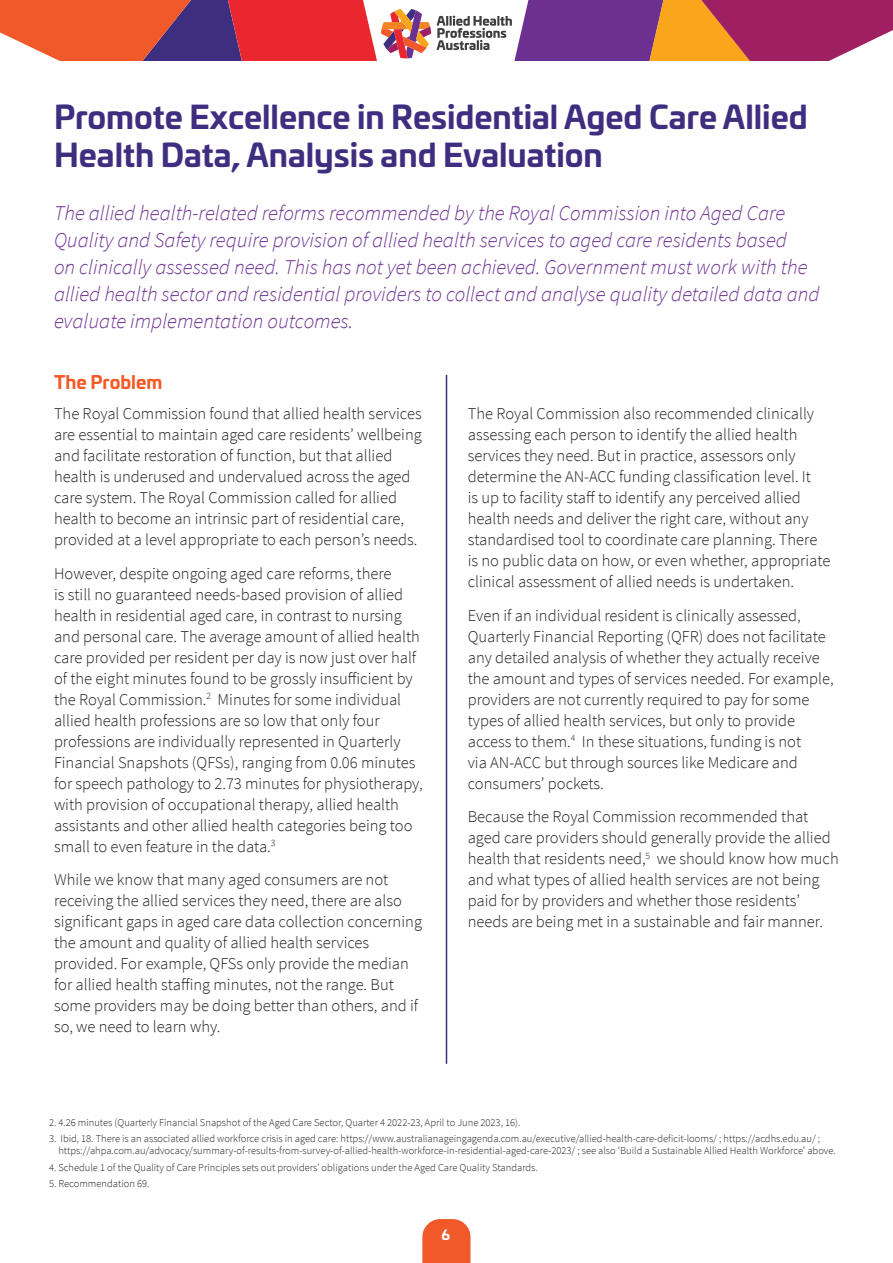
<style>
.page{position:relative;width:893px;height:1263px;background:#fff}
.page>*{position:absolute;margin:0;border:0;box-sizing:border-box;transform-origin:0 0}
.t1{font:700 31.5px/37.8px "Univia Pro";color:#3f2e80}
.t2{font:italic 300 21px/27px "Source Sans Pro";color:#6c3192}
.t3{font:700 18px "Univia Pro";color:#f45a26}
.t4{font:300 16.5px/21px "Source Sans Pro";color:#231f20}
.t5{font:700 13.5px "Univia Pro";color:#fff}
.t6{font:300 10.5px/12px "Source Sans Pro";color:#231f20}
</style>
<div class="page">
<svg style="left:422px;top:1219px;width:48px;height:44px;background:#f16439"></svg>
<svg style="left:0;top:0;width:22px;height:43px"></svg>
<svg style="left:870px;top:0;width:23px;height:41px"></svg>
<svg style="left:22px;top:0;width:848px;height:61px;background:#bc5b69"></svg>
<hr style="left:446px;top:375px;width:1px;height:689px;background:#3f2e80">
<h1 class="t1" style="left:54px;top:96px;width:755px">Promote Excellence in Residential Aged Care Allied<br>Health Data, Analysis and Evaluation</h1>
<p class="t2" style="left:54px;top:199px;width:767px">The allied health-related reforms recommended by the Royal Commission into Aged Care Quality and Safety require provision of allied health services to aged care residents based<br>on clinically assessed need. This has not yet been achieved. Government must work with the allied health sector and residential providers to collect and analyse quality detailed data and evaluate implementation outcomes.</p>
<p class="t3" style="left:54px;top:368px;width:110px">The Problem</p>
<p class="t4" style="left:54px;top:403px;width:369px">The Royal Commission found that allied health services are essential to maintain aged care residents’ wellbeing and facilitate restoration of function, but that allied health is underused and undervalued across the aged care system. The Royal Commission called for allied health to become an intrinsic part of residential care, provided at a level appropriate to each person’s needs.</p>
<p class="t4" style="left:54px;top:563px;width:370px">However, despite ongoing aged care reforms, there<br>is still no guaranteed needs-based provision of allied health in residential aged care, in contrast to nursing and personal care. The average amount of allied health care provided per resident per day is now just over half of the eight minutes found to be grossly insufficient by the Royal Commission.<sup>2</sup> Minutes for some individual allied health professions are so low that only four professions are individually represented in Quarterly Financial Snapshots (QFSs), ranging from 0.06 minutes for speech pathology to 2.73 minutes for physiotherapy, with provision of occupational therapy, allied health assistants and other allied health categories being too small to even feature in the data.<sup>3</sup></p>
<p class="t4" style="left:54px;top:869px;width:369px">While we know that many aged consumers are not receiving the allied services they need, there are also significant gaps in aged care data collection concerning the amount and quality of allied health services provided. For example, QFSs only provide the median for allied health staffing minutes, not the range. But some providers may be doing better than others, and if so, we need to learn why.</p>
<p class="t4" style="left:468px;top:403px;width:364px">The Royal Commission also recommended clinically assessing each person to identify the allied health services they need. But in practice, assessors only determine the AN-ACC funding classification level. It<br>is up to facility staff to identify any perceived allied health needs and deliver the right care, without any standardised tool to coordinate care planning. There is no public data on how, or even whether, appropriate clinical assessment of allied needs is undertaken.</p>
<p class="t4" style="left:468px;top:605px;width:367px">Even if an individual resident is clinically assessed, Quarterly Financial Reporting (QFR) does not facilitate any detailed analysis of whether they actually receive the amount and types of services needed. For example, providers are not currently required to pay for some types of allied health services, but only to provide access to them.<sup>4</sup> In these situations, funding is not<br>via AN-ACC but through sources like Medicare and consumers’ pockets.</p>
<p class="t4" style="left:468px;top:806px;width:372px">Because the Royal Commission recommended that aged care providers should generally provide the allied health that residents need,<sup>5</sup> we should know how much and what types of allied health services are not being paid for by providers and whether those residents’ needs are being met in a sustainable and fair manner.</p>
<p class="t6" style="left:49px;top:1116px;width:473px">2. 4.26 minutes (Quarterly Financial Snapshot of the Aged Care Sector, Quarter 4 2022-23, April to June 2023, 16).</p>
<p class="t6" style="left:58px;top:1133px;width:779px;text-indent:-9px">3. Ibid, 18. There is an associated allied workforce crisis in aged care: https://www.australianageingagenda.com.au/executive/allied-health-care-deficit-looms/ ; https://acdhs.edu.au/ ; https://ahpa.com.au/advocacy/summary-of-results-from-survey-of-allied-health-workforce-in-residential-aged-care-2023/ ; see also ‘Build a Sustainable Allied Health Workforce’ above.</p>
<p class="t6" style="left:49px;top:1161px;width:490px">4. Schedule 1 of the Quality of Care Principles sets out providers’ obligations under the Aged Care Quality Standards.</p>
<p class="t6" style="left:49px;top:1177px;width:102px">5. Recommendation 69.</p>
<p class="t5" style="left:441px;top:1224px;width:10px">6</p>
</div>
